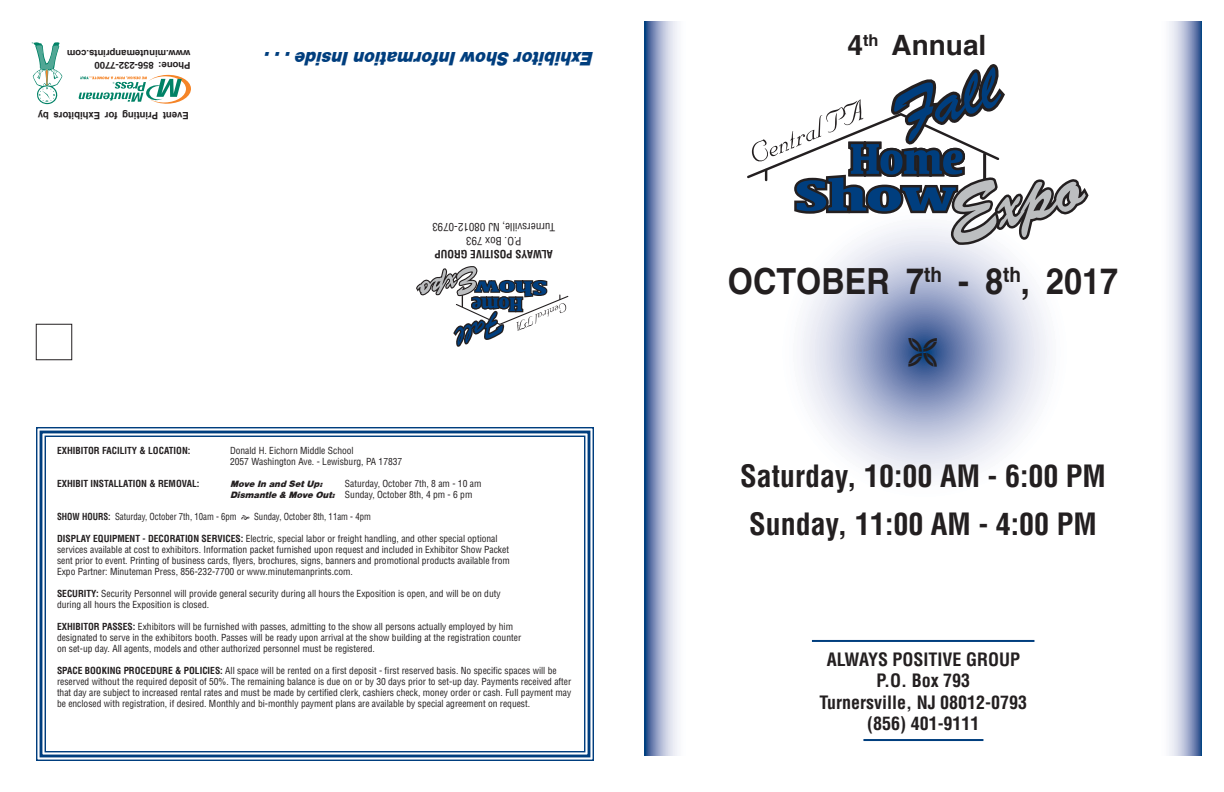
<style>
.page{position:relative;width:1224px;height:792px;background:#fff}
.page>*{position:absolute;margin:0;border:0;box-sizing:border-box;transform-origin:0 0}
.t1{font:700 36px "AG Helvetica";color:#231f20;scale:.9 1}
.t2{font:700 condensed 30px "Helvetica";color:#231f20}
.t3{font:700 28px "AG Helvetica";color:#231f20}
.t4{font:20px "Helvetica Obl He";color:#003e7e;scale:.9 1}
.t5{font:700 condensed 18px "Helvetica";color:#231f20}
.t6{font:condensed 11px "Helvetica";color:#231f20}
.t7{font:700 condensed 11px "Helvetica";color:#231f20}
.t8{font:700 10px "AG Helvetica";color:#231f20;scale:.95 1}
.t9{font:condensed 9.5px/11px "Helvetica";color:#231f20}
.t10{font:condensed 9.5px "Helvetica";color:#231f20;scale:.92 1}
.t11{font:700 condensed 9.5px "Helvetica";color:#231f20}
.t12{font:700 9.5px "AG Helvetica";color:#231f20}
.t13{font:9.5px "Helvetica Obl He";color:#231f20}
.s1{font-family:"Helvetica Obl He";font-stretch:normal}
.s2{font-weight:700}
</style>
<div class="page">
<svg style="left:36px;top:427px;width:558px;height:334px"></svg>
<div style="left:40px;top:431px;width:550px;height:326px;border:3px solid #003e7e"></div>
<div style="left:36px;top:324px;width:36px;height:36px;border:1px solid #231f20"></div>
<svg style="left:802px;top:248px;width:245px;height:229px"></svg>
<svg style="left:644px;top:22px;width:34px;height:734px"></svg>
<svg style="left:1169px;top:22px;width:33px;height:734px"></svg>
<hr style="left:812px;top:640px;width:222px;height:2px;background:#003e7e">
<hr style="left:863px;top:739px;width:120px;height:2px;background:#003e7e">
<svg style="left:32px;top:42px;width:30px;height:62px"></svg>
<svg style="left:747px;top:64px;width:342px;height:184px"></svg>
<svg style="left:416px;top:266px;width:153px;height:81px"></svg>
<svg style="left:79px;top:74px;width:112px;height:30px"></svg>
<svg style="left:241px;top:515px;width:8px;height:5px"></svg>
<svg style="left:909px;top:338px;width:28px;height:29px"></svg>
<p class="t12" style="left:191px;top:59px;width:125px;rotate:-180deg">www.minutemanprints.com</p>
<p class="t12" style="left:191px;top:70px;width:98px;rotate:-180deg">Phone: 856-232-7700</p>
<p class="t8" style="left:189px;top:122px;width:160px;rotate:-180deg">Event Printing for Exhibitors by</p>
<p class="t4" style="left:594px;top:66px;width:367px;rotate:-180deg">Exhibitor Show Information Inside . . .</p>
<p class="t6" style="left:555px;top:234px;width:124px;rotate:-180deg">Turnersville, NJ 08012-0793</p>
<p class="t6" style="left:521px;top:247px;width:57px;rotate:-180deg">P.O. Box 793</p>
<p class="t7" style="left:553px;top:261px;width:120px;rotate:-180deg">ALWAYS POSITIVE GROUP</p>
<p class="t11" style="left:57px;top:444px;width:135px">EXHIBITOR FACILITY &amp; LOCATION:</p>
<p class="t9" style="left:230px;top:445px;width:125px">Donald H. Eichorn Middle School</p>
<p class="t9" style="left:230px;top:456px;width:174px">2057 Washington Ave. - Lewisburg, PA 17837</p>
<p class="t11" style="left:57px;top:477px;width:144px">EXHIBIT INSTALLATION &amp; REMOVAL:</p>
<p class="t13" style="left:230px;top:480px;width:94px">Move In and Set Up:</p>
<p class="t9" style="left:345px;top:478px;width:138px">Saturday, October 7th, 8 am - 10 am</p>
<p class="t9" style="left:230px;top:489px;width:244px"><span class="s1">Dismantle &amp; Move Out:</span> Sunday, October 8th, 4 pm - 6 pm</p>
<p class="t10" style="left:57px;top:510px;width:197px"><span class="s2">SHOW HOURS:</span> Saturday, October 7th, 10am - 6pm</p>
<p class="t10" style="left:254px;top:510px;width:128px">Sunday, October 8th, 11am - 4pm</p>
<p class="t9" style="left:57px;top:533px;width:454px"><span class="s2">DISPLAY EQUIPMENT - DECORATION SERVICES:</span> Electric, special labor or freight handling, and other special optional services available at cost to exhibitors. Information packet furnished upon request and included in Exhibitor Show Packet sent prior to event. Printing of business cards, flyers, brochures, signs, banners and promotional products available from Expo Partner: Minuteman Press, 856-232-7700 or www.minutemanprints.com.</p>
<p class="t9" style="left:57px;top:588px;width:445px"><span class="s2">SECURITY:</span> Security Personnel will provide general security during all hours the Exposition is open, and will be on duty during all hours the Exposition is closed.</p>
<p class="t9" style="left:57px;top:621px;width:466px"><span class="s2">EXHIBITOR PASSES:</span> Exhibitors will be furnished with passes, admitting to the show all persons actually employed by him designated to serve in the exhibitors booth. Passes will be ready upon arrival at the show building at the registration counter on set-up day. All agents, models and other authorized personnel must be registered.</p>
<p class="t9" style="left:57px;top:665px;width:516px"><span class="s2">SPACE BOOKING PROCEDURE &amp; POLICIES:</span> All space will be rented on a first deposit - first reserved basis. No specific spaces will be reserved without the required deposit of 50%. The remaining balance is due on or by 30 days prior to set-up day. Payments received after that day are subject to increased rental rates and must be made by certified clerk, cashiers check, money order or cash. Full payment may be enclosed with registration, if desired. Monthly and bi-monthly payment plans are available by special agreement on request.</p>
<p class="t3" style="left:848px;top:30px;width:140px">4<sup>th</sup> Annual</p>
<p class="t1" style="left:728px;top:261px;width:435px">OCTOBER 7<sup>th</sup> - 8<sup>th</sup>, 2017</p>
<p class="t2" style="left:740px;top:457px;width:367px">Saturday, 10:00 AM - 6:00 PM</p>
<p class="t2" style="left:749px;top:505px;width:349px">Sunday, 11:00 AM - 4:00 PM</p>
<p class="t5" style="left:827px;top:648px;width:195px">ALWAYS POSITIVE GROUP</p>
<p class="t5" style="left:877px;top:669px;width:95px">P.O. Box 793</p>
<p class="t5" style="left:820px;top:691px;width:209px">Turnersville, NJ 08012-0793</p>
<p class="t5" style="left:867px;top:713px;width:114px">(856) 401-9111</p>
</div>
